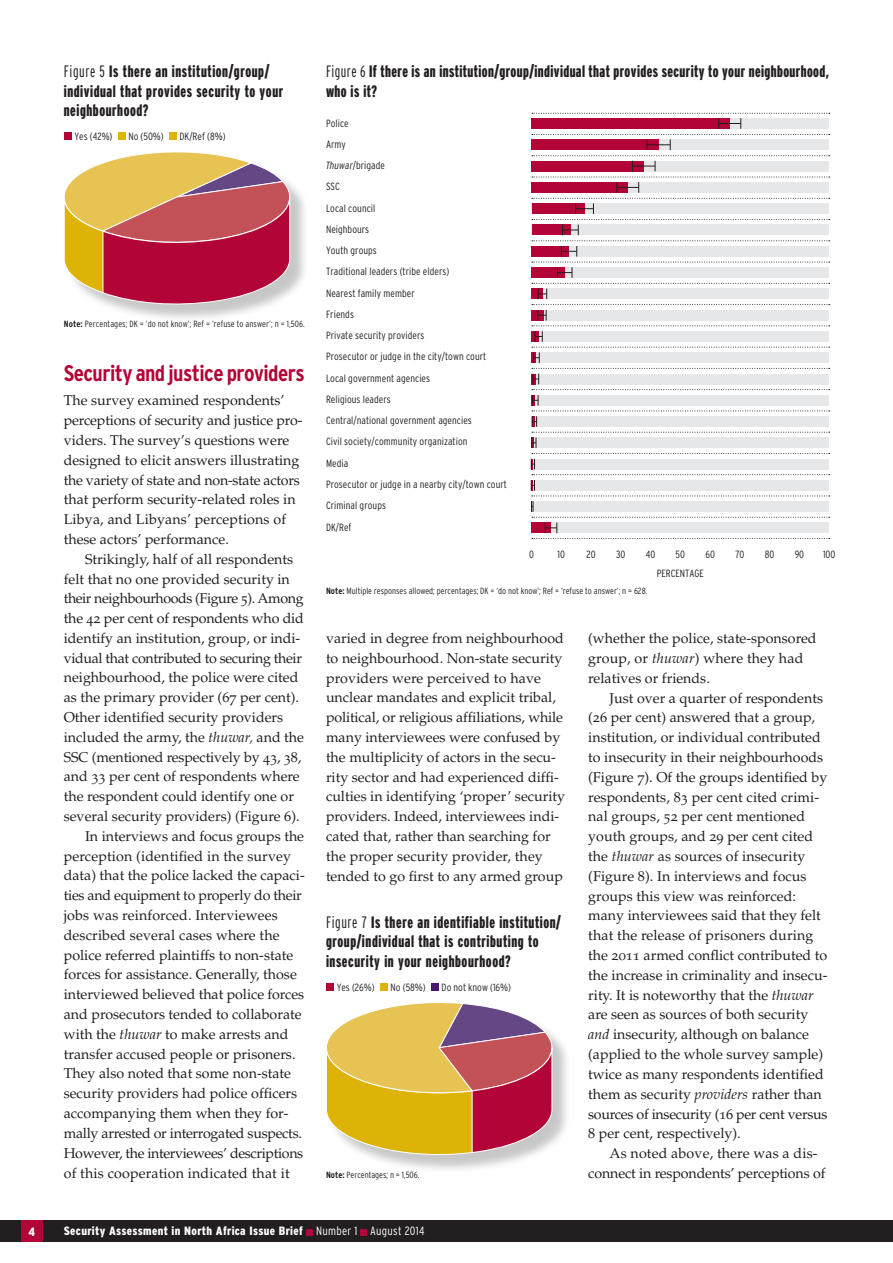
<style>
.page{position:relative;width:893px;height:1263px;background:#fff}
.page>*{position:absolute;margin:0;border:0;box-sizing:border-box;transform-origin:0 0}
.t1{font:700 condensed 22.5px "Interstate";letter-spacing:-.025em;color:#b30437}
.t2{font:900 extra-condensed 16.5px/19.5px "Interstate";letter-spacing:.035em;color:#231f20}
.t3{font:14.25px/19.8px "Palatino";color:#231f20}
.t4{font:14.25px "Palatino";letter-spacing:-.025em;color:#231f20}
.t5{font:14.25px "Palatino";letter-spacing:-.02em;color:#231f20}
.t6{font:14.25px "Palatino";letter-spacing:-.03em;color:#231f20}
.t7{font:900 condensed 12px "Interstate";letter-spacing:.025em;color:#fff}
.t8{font:300 condensed 10.5px/21.3px "Interstate";letter-spacing:.005em;color:#231f20}
.t9{font:300 condensed 9px "Interstate";color:#231f20}
.s1{font-weight:300}
.s2{font-weight:700}
.s3{font-family:"Palatino SC"}
.s4{font-style:italic}
</style>
<div class="page">
<div style="left:0;top:1220px;width:893px;height:22px;background:#231f20"></div>
<svg style="left:307px;top:1229px;width:6px;height:6px"></svg>
<svg style="left:361px;top:1229px;width:6px;height:6px"></svg>
<div style="left:21px;top:1220px;width:22px;height:22px;background:#b30437"></div>
<div style="left:66px;top:154px;width:242px;height:169px;background:#231f20;opacity:.25"></div>
<svg style="left:64px;top:132px;width:240px;height:175px"></svg>
<div style="left:531px;top:139px;width:128px;height:11px;background:#b30437"></div>
<div style="left:531px;top:161px;width:113px;height:10px;background:#b30437"></div>
<div style="left:326px;top:983px;width:8px;height:7px;background:#b30437"></div>
<div style="left:380px;top:983px;width:7px;height:7px;background:#deb308"></div>
<div style="left:431px;top:983px;width:7px;height:7px;background:#48166d"></div>
<div style="left:328px;top:1004px;width:243px;height:169px;background:#231f20;opacity:.25"></div>
<svg style="left:326px;top:1002px;width:240px;height:158px;background:#d49d66"></svg>
<svg style="left:532px;top:113px;width:298px;height:58px"></svg>
<svg style="left:531px;top:177px;width:299px;height:362px"></svg>
<p class="t2" style="left:64px;top:62px;width:221px"><span class="s1">Figure 5</span> Is there an institution/group/ individual that provides security to your neighbourhood?</p>
<p class="t8" style="left:74px;top:126px;width:40px">Yes (42%)</p>
<p class="t8" style="left:128px;top:126px;width:37px">No (50%)</p>
<p class="t8" style="left:180px;top:126px;width:47px">DK/Ref (8%)</p>
<p class="t9" style="left:64px;top:319px;width:242px"><span class="s2">Note:</span> Percentages; DK = ‘do not know’; Ref = ‘refuse to answer’; n = 1,506.</p>
<h1 class="t1" style="left:64px;top:361px;width:242px">Security and justice providers</h1>
<p class="t3" style="left:64px;top:391px;width:240px">The survey examined respondents’ perceptions of security and justice pro&shy;viders. The survey’s questions were designed to elicit answers illustrating the variety of state and non-state actors that perform security-related roles in Libya, and Libyans’ perceptions of these actors’ performance.</p>
<p class="t3" style="left:85px;top:549px;width:210px">Strikingly, half of all respondents</p>
<p class="t3" style="left:64px;top:569px;width:228px">felt that no one provided security in</p>
<p class="t6" style="left:64px;top:590px;width:241px">their neighbourhoods (Figure <span class="s3">5</span>). Among</p>
<p class="t3" style="left:64px;top:609px;width:242px">the <span class="s3">42</span> per cent of respondents who did</p>
<p class="t3" style="left:64px;top:628px;width:238px">identify an institution, group, or indi-</p>
<p class="t4" style="left:64px;top:649px;width:240px">vidual that contributed to securing their</p>
<p class="t3" style="left:64px;top:668px;width:236px">neighbourhood, the police were cited</p>
<p class="t3" style="left:64px;top:688px;width:237px">as the primary provider (<span class="s3">67</span> per cent).</p>
<p class="t3" style="left:64px;top:708px;width:221px">Other identified security providers</p>
<p class="t3" style="left:64px;top:727px;width:242px">included the army, the <span class="s4">thuwar,</span> and the</p>
<p class="t3" style="left:64px;top:747px;width:239px">SSC (mentioned respectively by <span class="s3">43</span>, <span class="s3">38</span>,</p>
<p class="t3" style="left:64px;top:767px;width:237px">and <span class="s3">33</span> per cent of respondents where</p>
<p class="t3" style="left:64px;top:787px;width:232px">the respondent could identify one or</p>
<p class="t3" style="left:64px;top:806px;width:237px">several security providers) (Figure <span class="s3">6</span>).</p>
<p class="t3" style="left:85px;top:826px;width:221px">In interviews and focus groups the</p>
<p class="t3" style="left:64px;top:846px;width:229px">perception (identified in the survey</p>
<p class="t3" style="left:64px;top:866px;width:242px">data) that the police lacked the capaci-</p>
<p class="t5" style="left:64px;top:887px;width:240px">ties and equipment to properly do their</p>
<p class="t3" style="left:64px;top:905px;width:216px">jobs was reinforced. Interviewees</p>
<p class="t3" style="left:64px;top:925px;width:217px">described several cases where the</p>
<p class="t3" style="left:64px;top:945px;width:231px">police referred plaintiffs to non-state</p>
<p class="t3" style="left:64px;top:965px;width:235px">forces for assistance. Generally, those</p>
<p class="t3" style="left:64px;top:985px;width:242px">interviewed believed that police forces</p>
<p class="t3" style="left:64px;top:1004px;width:239px">and prosecutors tended to collaborate</p>
<p class="t3" style="left:64px;top:1024px;width:226px">with the <span class="s4">thuwar</span> to make arrests and</p>
<p class="t3" style="left:64px;top:1044px;width:233px">transfer accused people or prisoners.</p>
<p class="t3" style="left:64px;top:1064px;width:229px">They also noted that some non-state</p>
<p class="t3" style="left:64px;top:1084px;width:235px">security providers had police officers</p>
<p class="t3" style="left:64px;top:1103px;width:226px">accompanying them when they for-</p>
<p class="t5" style="left:64px;top:1124px;width:240px">mally arrested or interrogated suspects.</p>
<p class="t4" style="left:64px;top:1144px;width:241px">However, the interviewees’ descriptions</p>
<p class="t3" style="left:64px;top:1163px;width:227px">of this cooperation indicated that it</p>
<p class="t2" style="left:326px;top:61px;width:505px"><span class="s1">Figure 6</span> If there is an institution/group/individual that provides security to your neighbourhood, who is it?</p>
<p class="t8" style="left:326px;top:112px;width:183px">Police<br>Army<br><span class="s4">Thuwar</span>/brigade<br>SSC<br>Local council<br>Neighbours<br>Youth groups<br>Traditional leaders (tribe elders)<br>Nearest family member<br>Friends<br>Private security providers<br>Prosecutor or judge in the city/town court<br>Local government agencies<br>Religious leaders<br>Central/national government agencies<br>Civil society/community organization<br>Media<br>Prosecutor or judge in a nearby city/town court<br>Criminal groups<br>DK/Ref</p>
<p class="t8" style="left:529px;top:543px;width:6px">0</p>
<p class="t8" style="left:557px;top:543px;width:9px">10</p>
<p class="t8" style="left:586px;top:543px;width:11px">20</p>
<p class="t8" style="left:616px;top:543px;width:11px">30</p>
<p class="t8" style="left:646px;top:543px;width:11px">40</p>
<p class="t8" style="left:676px;top:543px;width:11px">50</p>
<p class="t8" style="left:705px;top:543px;width:11px">60</p>
<p class="t8" style="left:735px;top:543px;width:11px">70</p>
<p class="t8" style="left:765px;top:543px;width:11px">80</p>
<p class="t8" style="left:795px;top:543px;width:11px">90</p>
<p class="t8" style="left:823px;top:543px;width:14px">100</p>
<p class="t8" style="left:657px;top:562px;width:49px">PERCENTAGE</p>
<p class="t9" style="left:326px;top:586px;width:323px"><span class="s2">Note:</span> Multiple responses allowed; percentages; DK = ‘do not know’; Ref = ‘refuse to answer’; n = 628.</p>
<p class="t3" style="left:326px;top:628px;width:241px">varied in degree from neighbourhood to neighbourhood. Non-state security providers were perceived to have unclear mandates and explicit tribal, political, or religious affiliations, while many interviewees were confused by the multiplicity of actors in the secu&shy;rity sector and had experienced diffi&shy;culties in identifying ‘proper’ security providers. Indeed, interviewees indi&shy;cated that, rather than searching for the proper security provider, they tended to go first to any armed group</p>
<p class="t3" style="left:588px;top:628px;width:230px">(whether the police, state-sponsored group, or <span class="s4">thuwar</span>) where they had relatives or friends.</p>
<p class="t3" style="left:588px;top:688px;width:241px;text-indent:21px">Just over a quarter of respondents (<span class="s3">26</span> per cent) answered that a group, institution, or individual contributed to insecurity in their neighbourhoods (Figure <span class="s3">7</span>). Of the groups identified by respondents, <span class="s3">83</span> per cent cited crimi&shy;nal groups, <span class="s3">52</span> per cent mentioned youth groups, and <span class="s3">29</span> per cent cited the <span class="s4">thuwar</span> as sources of insecurity (Figure <span class="s3">8</span>). In interviews and focus groups this view was reinforced: many interviewees said that they felt that the release of prisoners during the <span class="s3">2011</span> armed conflict contributed to the increase in criminality and insecu&shy;rity. It is noteworthy that the <span class="s4">thuwar </span>are seen as sources of both security <span class="s4">and</span> insecurity, although on balance (applied to the whole survey sample) twice as many respondents identified them as security <span class="s4">providers</span> rather than sources of insecurity (<span class="s3">16</span> per cent versus <span class="s3">8</span> per cent, respectively).</p>
<p class="t3" style="left:588px;top:1143px;width:239px;text-indent:21px">As noted above, there was a dis&shy;connect in respondents’ perceptions of</p>
<p class="t2" style="left:326px;top:912px;width:236px"><span class="s1">Figure 7</span> Is there an identifiable institution/ group/individual that is contributing to insecurity in your neighbourhood?</p>
<p class="t8" style="left:337px;top:976px;width:40px">Yes (26%)</p>
<p class="t8" style="left:391px;top:976px;width:37px">No (58%)</p>
<p class="t8" style="left:442px;top:976px;width:71px">Do not know (16%)</p>
<p class="t9" style="left:326px;top:1169px;width:95px"><span class="s2">Note:</span> Percentages; n = 1,506.</p>
<p class="t7" style="left:29px;top:1225px;width:8px">4</p>
<p class="t7" style="left:64px;top:1224px;width:362px">Security Assessment in North Africa Issue Brief <span class="s1">Number 1 August 2014</span></p>
</div>
